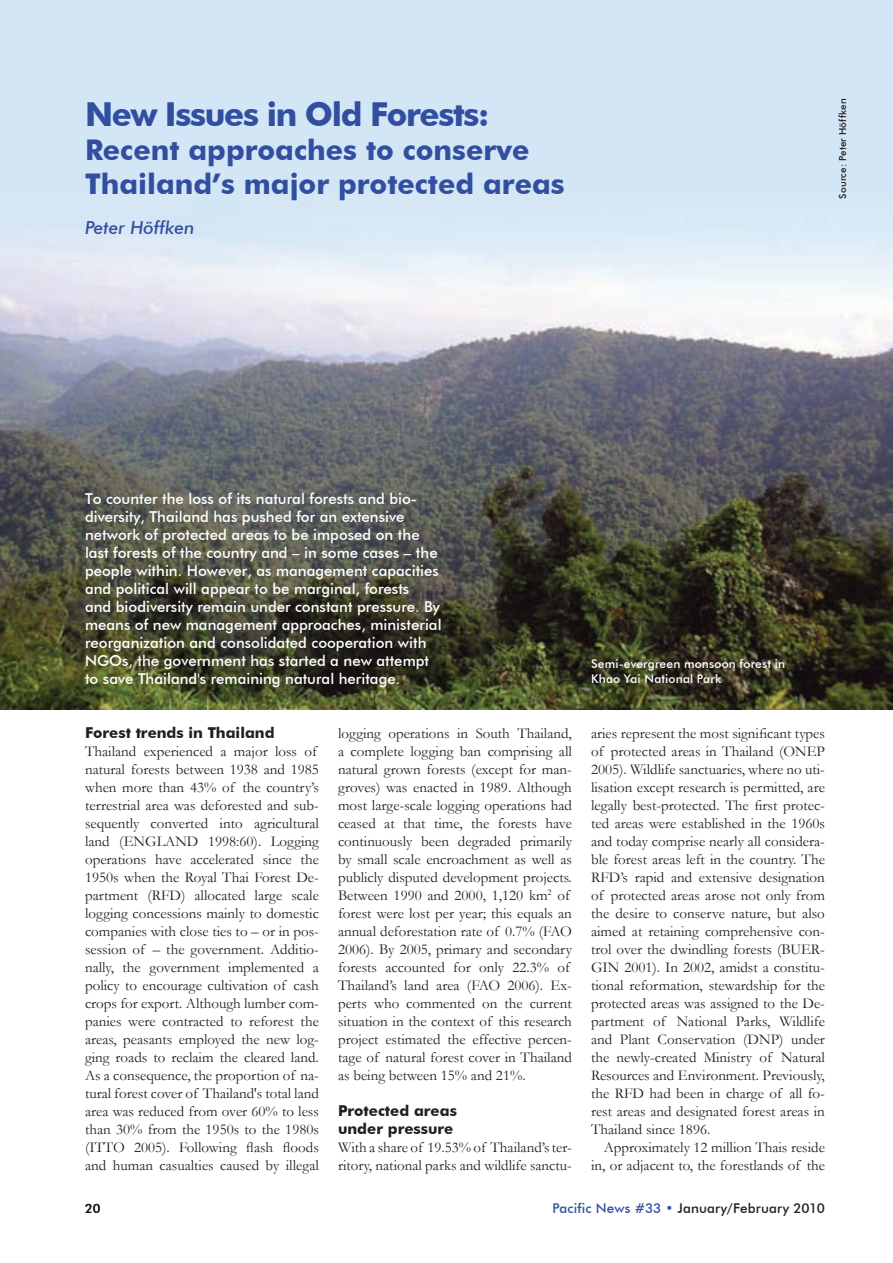
<style>
.page{position:relative;width:893px;height:1263px;background:#fff}
.page>*{position:absolute;margin:0;border:0;box-sizing:border-box;transform-origin:0 0}
.t1{font:700 33px "Futura BT";letter-spacing:-.04em;color:#324ea1}
.t2{font:700 28.5px/34.2px "Futura BT";color:#324ea1}
.t3{font:italic 500 18px "Futura BT";color:#324ea1}
.t4{font:15px/18px "Garamond";color:#231f20}
.t5{font:500 15px/18px "Futura BT";color:#fff}
.t6{font:700 15px/18px "Futura BT";color:#231f20}
.t7{font:500 13.5px "Futura BT";letter-spacing:.01em;color:#231f20}
.t8{font:500 12.75px "Futura BT";color:#231f20}
.t9{font:500 12px/14.4px "Futura BT";letter-spacing:.015em;color:#fff}
.t10{font:500 9.75px "Futura BT";letter-spacing:.025em;color:#231f20}
.s1{color:#324ea1}
</style>
<div class="page">
<img style="left:0;top:0;width:893px;height:710px">
<h1 class="t1" style="left:85px;top:94px;width:406px">New Issues in Old Forests:</h1>
<h2 class="t2" style="left:85px;top:133px;width:481px">Recent approaches to conserve<br>Thailand’s major protected areas</h2>
<p class="t3" style="left:85px;top:217px;width:111px">Peter Höffken</p>
<p class="t10" style="left:837px;top:199px;width:102px;rotate:-90deg">Source: Peter Höffken</p>
<p class="t5" style="left:85px;top:490px;width:358px">To counter the loss of its natural forests and bio&shy;diversity, Thailand has pushed for an extensive network of protected areas to be imposed on the last forests of the country and – in some cases – the people within. However, as management capacities and political will appear to be marginal, forests<br>and biodiversity remain under constant pressure. By means of new management approaches, ministerial reorganization and consolidated cooperation with NGOs, the government has started a new attempt to save Thailand's remaining natural heritage.</p>
<p class="t6" style="left:85px;top:724px;width:191px">Forest trends in Thailand</p>
<p class="t4" style="left:85px;top:742px;width:235px">Thailand experienced a major loss of natural forests between 1938 and 1985 when more than 43% of the country’s terrestrial area was deforested and sub&shy;sequently converted into agricultural land (ENGLAND 1998:60). Logging operations have accelerated since the 1950s when the Royal Thai Forest De&shy;partment (RFD) allocated large scale logging concessions mainly to domestic companies with close ties to – or in pos&shy;session of – the government. Additio&shy;nally, the government implemented a policy to encourage cultivation of cash crops for export. Although lumber com&shy;panies were contracted to reforest the areas, peasants employed the new log&shy;ging roads to reclaim the cleared land.<br>As a consequence, the proportion of na&shy;tural forest cover of Thailand's total land area was reduced from over 60% to less than 30% from the 1950s to the 1980s (ITTO 2005). Following flash floods and human casualties caused by illegal</p>
<p class="t4" style="left:338px;top:724px;width:235px">logging operations in South Thailand, a complete logging ban comprising all natural grown forests (except for man&shy;groves) was enacted in 1989. Although most large-scale logging operations had ceased at that time, the forests have continuously been degraded primarily by small scale encroachment as well as publicly disputed development projects.<br>Between 1990 and 2000, 1,120 km<sup>2</sup> of forest were lost per year; this equals an annual deforestation rate of 0.7% (FAO 2006). By 2005, primary and secondary forests accounted for only 22.3% of Thailand’s land area (FAO 2006). Ex&shy;perts who commented on the current situation in the context of this research project estimated the effective percen&shy;tage of natural forest cover in Thailand as being between 15% and 21%.</p>
<p class="t6" style="left:338px;top:1102px;width:120px">Protected areas under pressure</p>
<p class="t4" style="left:338px;top:1138px;width:235px">With a share of 19.53% of Thailand’s ter&shy;ritory, national parks and wildlife sanctu-</p>
<p class="t9" style="left:591px;top:657px;width:195px">Semi-evergreen monsoon forest in<br>Khao Yai National Park</p>
<p class="t4" style="left:591px;top:724px;width:235px;text-align:justify">aries represent the most significant types of protected areas in Thailand (ONEP 2005). Wildlife sanctuaries, where no uti&shy;lisation except research is permitted, are legally best-protected. The first protec&shy;ted areas were established in the 1960s and today comprise nearly all considera&shy;ble forest areas left in the country. The RFD’s rapid and extensive designation of protected areas arose not only from the desire to conserve nature, but also aimed at retaining comprehensive con&shy;trol over the dwindling forests (BUER-GIN 2001). In 2002, amidst a constitu&shy;tional reformation, stewardship for the protected areas was assigned to the De&shy;partment of National Parks, Wildlife and Plant Conservation (DNP) under the newly-created Ministry of Natural Resources and Environment. Previously, the RFD had been in charge of all fo&shy;rest areas and designated forest areas in Thailand since 1896.</p>
<p class="t4" style="left:591px;top:1138px;width:235px;text-align:right">Approximately 12 million Thais reside in, or adjacent to, the forestlands of the</p>
<p class="t8" style="left:85px;top:1200px;width:17px">20</p>
<p class="t7" style="left:552px;top:1200px;width:274px"><span class="s1">Pacific News #33 •</span> January/February 2010</p>
</div>
